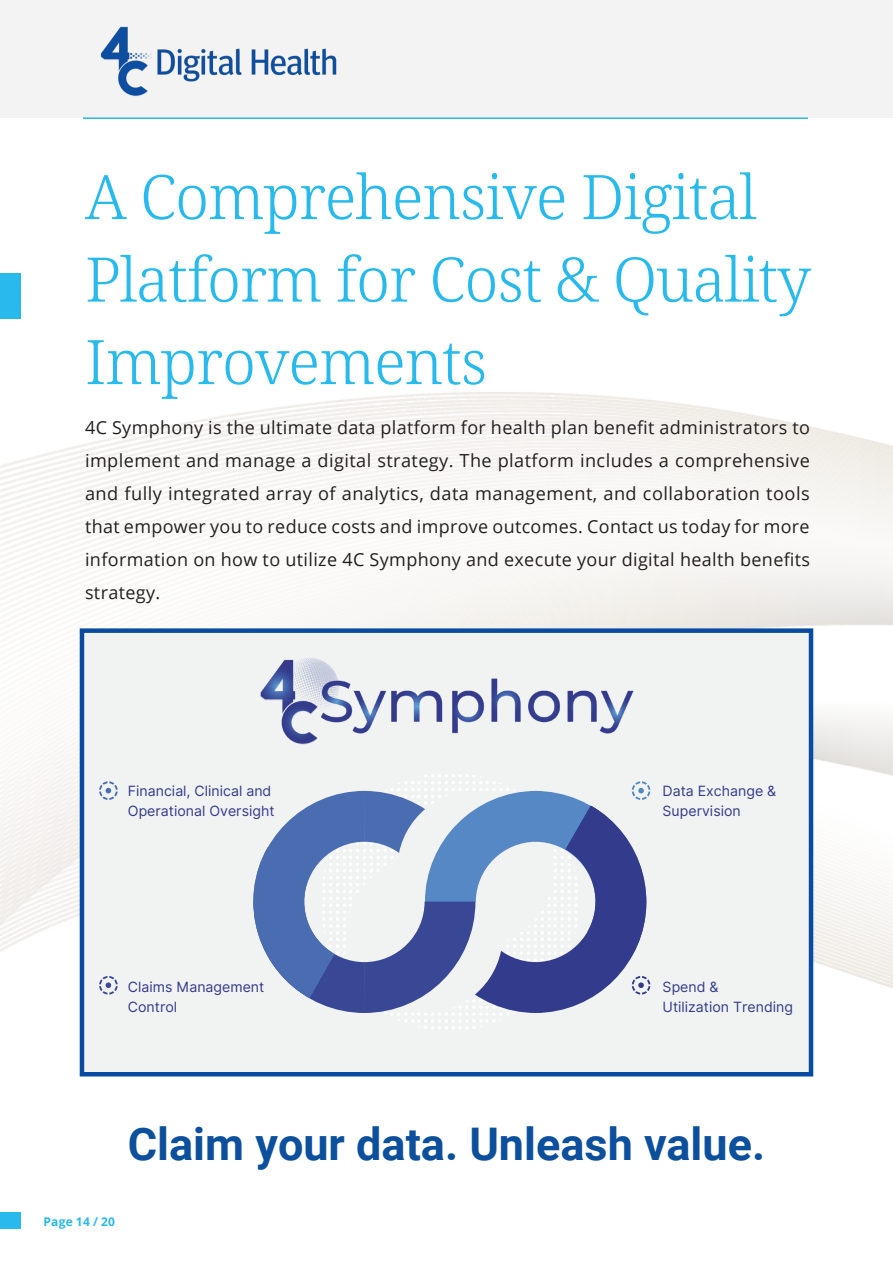
<style>
.page{position:relative;width:893px;height:1263px;background:#fff}
.page>*{position:absolute;margin:0;border:0;box-sizing:border-box;transform-origin:0 0}
.Title_41_pt{font:300 61.5px "Noto Serif";letter-spacing:-.02em;color:#28baed}
.t1{font:700 45px "Roboto";color:#0c4f9d}
.Body_8_pt{font:18px/33px "Open Sans";letter-spacing:.02em;color:#231f20;text-align:justify}
.t2{font:14.1px/19.2px "Inter";color:#333c8c}
.t3{font:700 12px "Open Sans";letter-spacing:.02em;color:#28baed}
</style>
<div class="page">
<div style="left:0;top:0;width:893px;height:118px;background:#f3f3f4"></div>
<img style="left:0;top:118px;width:893px;height:1111px">
<div style="left:0;top:273px;width:20px;height:45px;background:#28baed"></div>
<div style="left:0;top:1212px;width:20px;height:17px;background:#28baed"></div>
<hr style="left:83px;top:117px;width:725px;height:2px;background:#28baed">
<div style="left:82px;top:631px;width:729px;height:443px;background:#f1f2f2"></div>
<svg style="left:99px;top:781px;width:19px;height:19px"></svg>
<img style="left:260px;top:658px;width:374px;height:87px">
<svg style="left:99px;top:976px;width:19px;height:18px"></svg>
<svg style="left:253px;top:774px;width:398px;height:255px"></svg>
<div style="left:80px;top:628px;width:733px;height:448px;border:4px solid #084ca1"></div>
<img style="left:100px;top:26px;width:237px;height:70px">
<p class="Title_41_pt" style="left:85px;top:155px;width:673px">A Comprehensive Digital</p>
<p class="Title_41_pt" style="left:85px;top:238px;width:728px">Platform for Cost &amp; Quality</p>
<p class="Title_41_pt" style="left:85px;top:320px;width:404px">Improvements</p>
<p class="Body_8_pt" style="left:85px;top:410px;width:727px">4C Symphony is the ultimate data platform for health plan benefit administrators to implement and manage a digital strategy. The platform includes a comprehensive and fully integrated array of analytics, data management, and collaboration tools that empower you to reduce costs and improve outcomes. Contact us today for more information on how to utilize 4C Symphony and execute your digital health benefits strategy.</p>
<p class="t2" style="left:128px;top:782px;width:148px">Financial, Clinical and<br>Operational Oversight</p>
<p class="t2" style="left:128px;top:978px;width:138px">Claims Management<br>Control</p>
<p class="t2" style="left:663px;top:782px;width:115px">Data Exchange &amp;<br>Supervision</p>
<p class="t2" style="left:663px;top:978px;width:132px">Spend &amp;<br>Utilization Trending</p>
<p class="t1" style="left:128px;top:1112px;width:639px">Claim your data. Unleash value.</p>
<p class="t3" style="left:43px;top:1213px;width:73px">Page 14 / 20</p>
</div>
